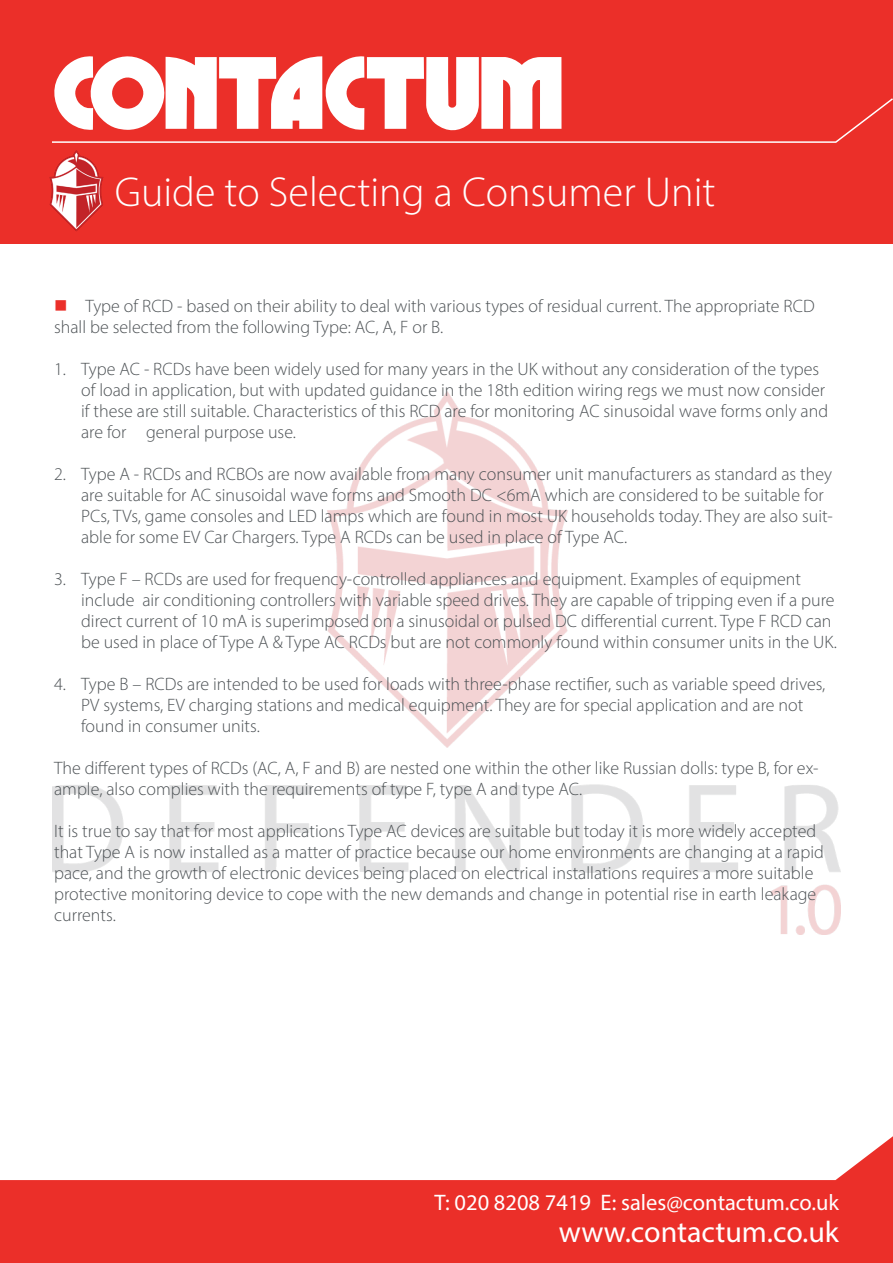
<style>
.page{position:relative;width:893px;height:1263px;background:#fff}
.page>*{position:absolute;margin:0;border:0;box-sizing:border-box;transform-origin:0 0}
.t1{font:300 42px "Myriad Pro";color:#fff}
.t2{font:30px "Myriad Pro";color:#fff}
.t3{font:22.5px "Myriad Pro";color:#fff}
.t4{font:300 18px/21px "Myriad Pro";color:#4d5255}
.s1{color:#eb2f29}
</style>
<div class="page">
<img style="left:53px;top:392px;width:787px;height:542px">
<div style="left:0;top:0;width:893px;height:243px;background:#eb2f29"></div>
<svg style="left:52px;top:56px;width:841px;height:87px"></svg>
<svg style="left:0;top:1136px;width:893px;height:127px;fill:#eb2f29"></svg>
<img style="left:49px;top:151px;width:55px;height:81px">
<p class="t1" style="left:115px;top:167px;width:602px">Guide to Selecting a Consumer Unit</p>
<p class="t4" style="left:54px;top:295px;width:762px"><span class="s1">■</span> Type of RCD - based on their ability to deal with various types of residual current. The appropriate RCD shall be selected from the following Type: AC, A, F or B.</p>
<p class="t4" style="left:81px;top:358px;width:748px;text-indent:-27px">1. Type AC - RCDs have been widely used for many years in the UK without any consideration of the types of load in application, but with updated guidance in the 18th edition wiring regs we must now consider if these are still suitable. Characteristics of this RCD are for monitoring AC sinusoidal wave forms only and are for general purpose use.</p>
<p class="t4" style="left:81px;top:463px;width:753px;text-indent:-27px">2. Type A - RCDs and RCBOs are now available from many consumer unit manufacturers as standard as they are suitable for AC sinusoidal wave forms and Smooth DC &lt;6mA which are considered to be suitable for PCs, TVs, game consoles and LED lamps which are found in most UK households today. They are also suit&shy;able for some EV Car Chargers. Type A RCDs can be used in place of Type AC.</p>
<p class="t4" style="left:81px;top:568px;width:757px;text-indent:-27px">3. Type F – RCDs are used for frequency-controlled appliances and equipment. Examples of equipment include air conditioning controllers with variable speed drives. They are capable of tripping even if a pure direct current of 10 mA is superimposed on a sinusoidal or pulsed DC differential current. Type F RCD can be used in place of Type A &amp; Type AC RCDs but are not commonly found within consumer units in the UK.</p>
<p class="t4" style="left:81px;top:673px;width:746px;text-indent:-27px">4. Type B – RCDs are intended to be used for loads with three-phase rectifier, such as variable speed drives,<br>PV systems, EV charging stations and medical equipment. They are for special application and are not found in consumer units.</p>
<p class="t4" style="left:54px;top:757px;width:766px">The different types of RCDs (AC, A, F and B) are nested one within the other like Russian dolls: type B, for ex&shy;ample, also complies with the requirements of type F, type A and type AC.</p>
<p class="t4" style="left:54px;top:820px;width:771px">It is true to say that for most applications Type AC devices are suitable but today it is more widely accepted that Type A is now installed as a matter of practice because our home environments are changing at a rapid pace, and the growth of electronic devices being placed on electrical installations requires a more suitable protective monitoring device to cope with the new demands and change in potential rise in earth leakage currents.</p>
<p class="t3" style="left:435px;top:1188px;width:406px">T: 020 8208 7419 E: sales@contactum.co.uk</p>
<p class="t2" style="left:559px;top:1213px;width:281px">www.contactum.co.uk</p>
</div>
